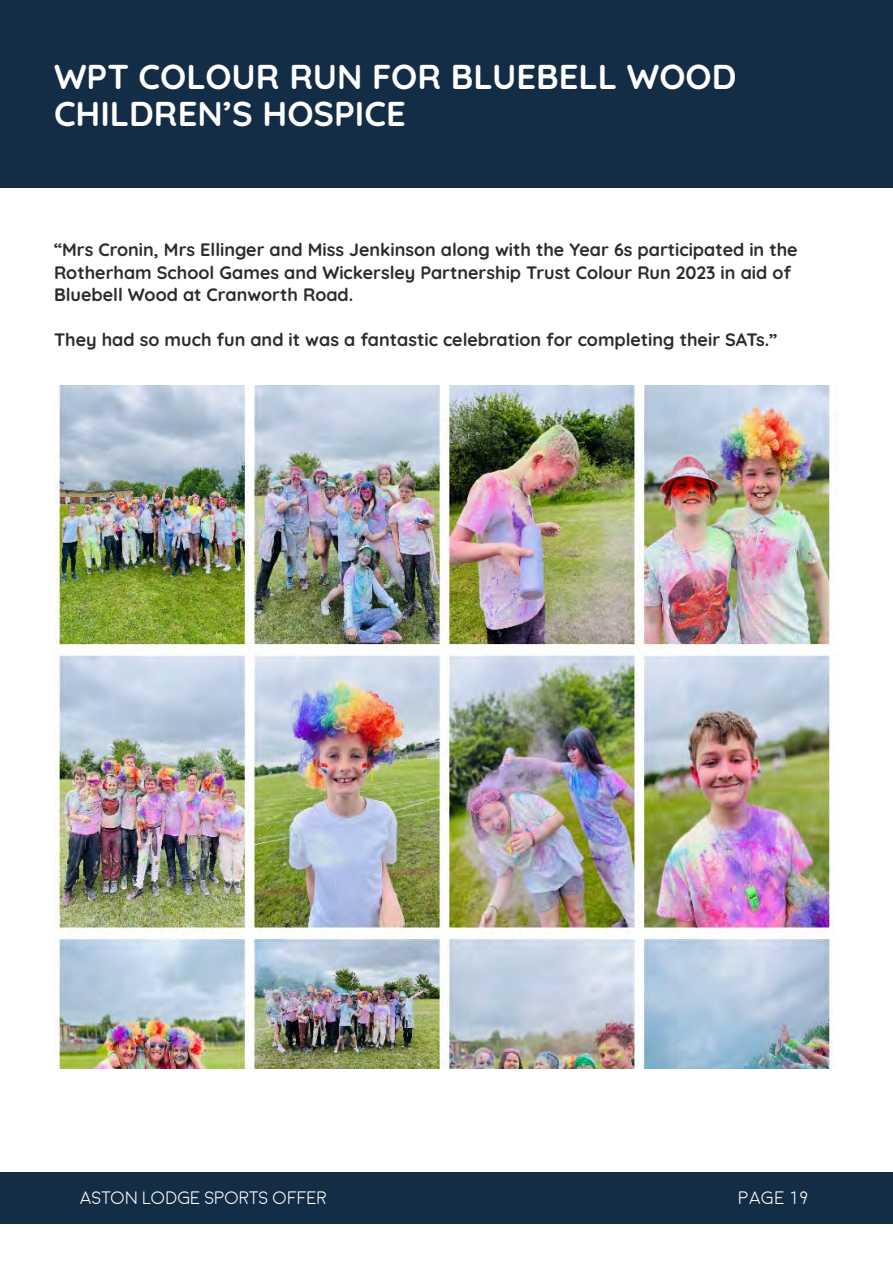
<style>
.page{position:relative;width:893px;height:1263px;background:#fff}
.page>*{position:absolute;margin:0;border:0;box-sizing:border-box;transform-origin:0 0}
.t1{font:700 34.5px/37.5px "Quicksand";color:#fff}
.t2{font:700 18px/22.5px "Quicksand";color:#2e2b2c}
.t3{font:300 18px "Moon";color:#fff}
</style>
<div class="page">
<div style="left:2px;top:1172px;width:891px;height:52px;background:#142d47"></div>
<hr style="left:0;top:1172px;width:2px;height:52px;background:#142d47">
<div style="left:0;top:0;width:893px;height:187px;background:#142d47"></div>
<img style="left:54px;top:386px;width:785px;height:682px">
<p class="t1" style="left:54px;top:54px;width:684px">WPT COLOUR RUN FOR BLUEBELL WOOD<br>CHILDREN’S HOSPICE</p>
<p class="t2" style="left:54px;top:237px;width:745px">“Mrs Cronin, Mrs Ellinger and Miss Jenkinson along with the Year 6s participated in the<br>Rotherham School Games and Wickersley Partnership Trust Colour Run 2023 in aid of<br>Bluebell Wood at Cranworth Road.</p>
<p class="t2" style="left:54px;top:327px;width:725px">They had so much fun and it was a fantastic celebration for completing their SATs.”</p>
<p class="t3" style="left:80px;top:1188px;width:248px">ASTON LODGE SPORTS OFFER</p>
<p class="t3" style="left:738px;top:1188px;width:72px">page 19</p>
</div>
